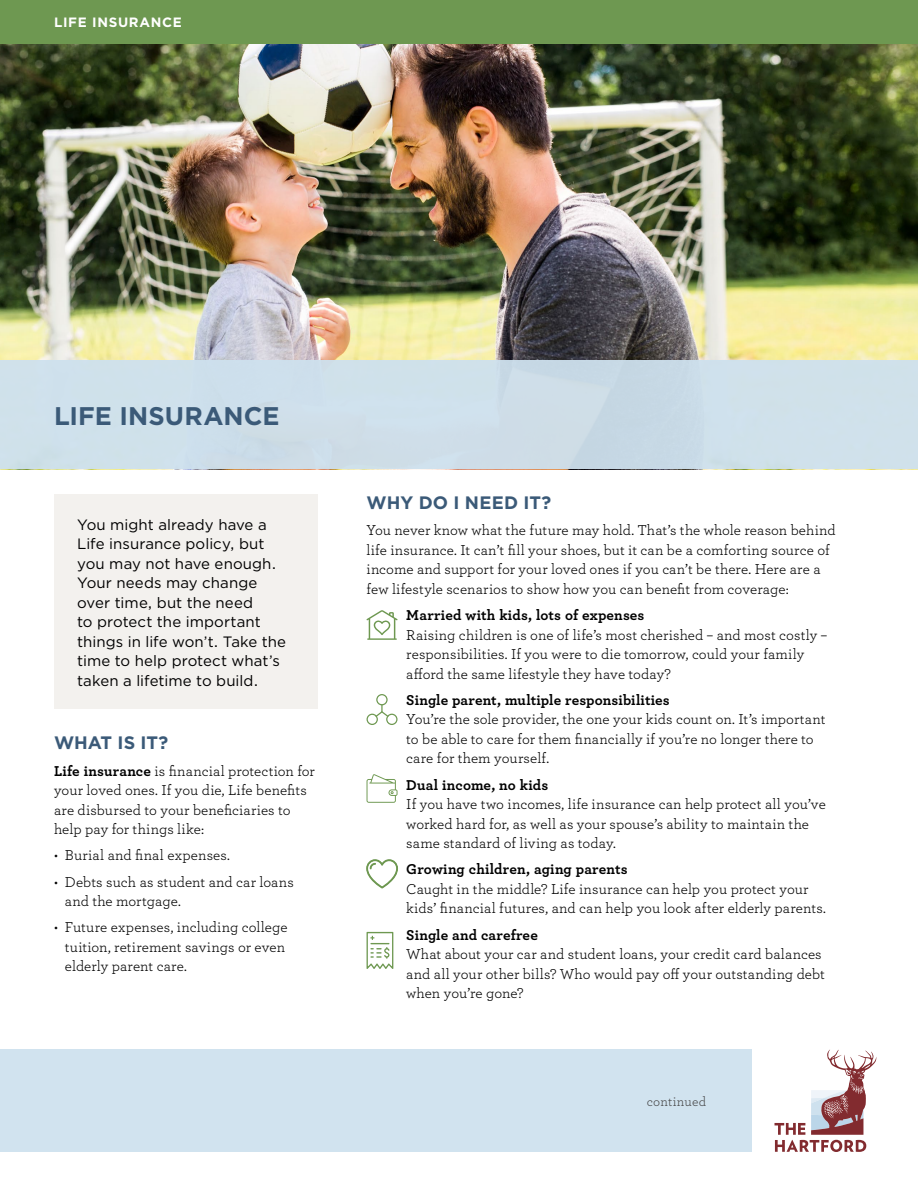
<style>
.page{position:relative;width:918px;height:1188px;background:#fff}
.page>*{position:absolute;margin:0;border:0;box-sizing:border-box;transform-origin:0 0}
.t1{font:700 25.5px "Gotham";letter-spacing:.005em;color:#3b5a78}
.t2{font:700 18px "Gotham";color:#3b5a78}
.t3{font:15px/19.5px "Archer";letter-spacing:.005em;color:#000}
.t4{font:15px/19.5px "Gotham";letter-spacing:.005em;color:#000}
.t5{font:700 15px "Archer";letter-spacing:.005em;color:#000}
.t6{font:700 13.5px "Gotham";letter-spacing:.05em;color:#fff}
.t7{font:13.5px "Archer";letter-spacing:.015em;color:#474748}
.s1{font-weight:700}
</style>
<div class="page">
<img style="left:0;top:43px;width:918px;height:317px">
<div style="left:0;top:0;width:918px;height:43px;background:#6e9851"></div>
<div style="left:0;top:360px;width:918px;height:109px;background:#cee1ee"></div>
<div style="left:0;top:1050px;width:752px;height:102px;background:#cee1ee"></div>
<svg style="left:775px;top:1050px;width:101px;height:102px"></svg>
<div style="left:54px;top:495px;width:264px;height:214px;background:#f3f1ee"></div>
<svg style="left:367px;top:932px;width:26px;height:37px"></svg>
<svg style="left:366px;top:610px;width:32px;height:30px"></svg>
<svg style="left:367px;top:774px;width:31px;height:29px"></svg>
<svg style="left:367px;top:694px;width:31px;height:31px"></svg>
<svg style="left:366px;top:859px;width:32px;height:30px"></svg>
<p class="t6" style="left:54px;top:13px;width:129px">LIFE INSURANCE</p>
<h1 class="t1" style="left:54px;top:399px;width:227px">LIFE INSURANCE</h1>
<p class="t4" style="left:77px;top:515px;width:210px">You might already have a<br>Life insurance policy, but you may not have enough.<br>Your needs may change over time, but the need<br>to protect the important things in life won’t. Take the time to help protect what’s taken a lifetime to build.</p>
<p class="t2" style="left:54px;top:731px;width:116px">WHAT IS IT?</p>
<p class="t3" style="left:54px;top:760px;width:262px"><span class="s1">Life insurance</span> is financial protection for your loved ones. If you die, Life benefits are disbursed to your beneficiaries to help pay for things like:</p>
<p class="t3" style="left:54px;top:845px;width:178px">• Burial and final expenses.</p>
<p class="t3" style="left:65px;top:871px;width:230px;text-indent:-11px">• Debts such as student and car loans and the mortgage.</p>
<p class="t3" style="left:65px;top:917px;width:224px;text-indent:-11px">• Future expenses, including college tuition, retirement savings or even elderly parent care.</p>
<p class="t2" style="left:367px;top:491px;width:186px">WHY DO I NEED IT?</p>
<p class="t3" style="left:367px;top:520px;width:471px">You never know what the future may hold. That’s the whole reason behind life insurance. It can’t fill your shoes, but it can be a comforting source of income and support for your loved ones if you can’t be there. Here are a few lifestyle scenarios to show how you can benefit from coverage:</p>
<p class="t5" style="left:406px;top:603px;width:240px">Married with kids, lots of expenses</p>
<p class="t3" style="left:406px;top:624px;width:422px">Raising children is one of life’s most cherished – and most costly – responsibilities. If you were to die tomorrow, could your family afford the same lifestyle they have today?</p>
<p class="t5" style="left:406px;top:688px;width:265px">Single parent, multiple responsibilities</p>
<p class="t3" style="left:406px;top:709px;width:421px">You’re the sole provider, the one your kids count on. It’s important to be able to care for them financially if you’re no longer there to care for them yourself.</p>
<p class="t5" style="left:406px;top:773px;width:144px">Dual income, no kids</p>
<p class="t3" style="left:406px;top:794px;width:421px">If you have two incomes, life insurance can help protect all you’ve worked hard for, as well as your spouse’s ability to maintain the same standard of living as today.</p>
<p class="t5" style="left:406px;top:858px;width:223px">Growing children, aging parents</p>
<p class="t3" style="left:406px;top:878px;width:421px">Caught in the middle? Life insurance can help you protect your kids’ financial futures, and can help you look after elderly parents.</p>
<p class="t5" style="left:406px;top:923px;width:133px">Single and carefree</p>
<p class="t3" style="left:406px;top:944px;width:420px">What about your car and student loans, your credit card balances and all your other bills? Who would pay off your outstanding debt when you’re gone?</p>
<p class="t7" style="left:647px;top:1092px;width:61px">continued</p>
</div>
